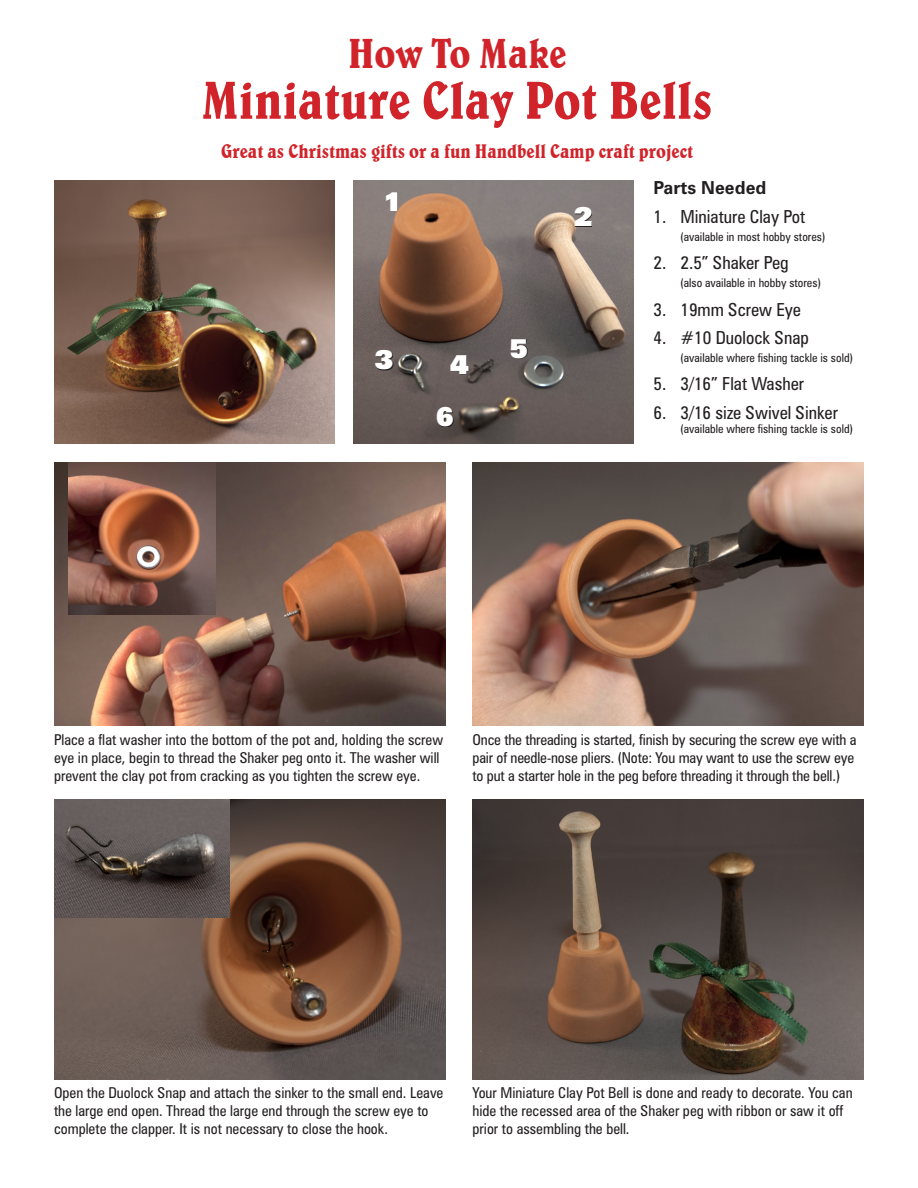
<style>
.page{position:relative;width:918px;height:1188px;background:#fff}
.page>*{position:absolute;margin:0;border:0;box-sizing:border-box;transform-origin:0 0}
.t1{font:condensed 54.3px "Belwe BT";color:#d1232a}
.t2{font:condensed 42.3px "Belwe BT";color:#d1232a}
.t3{font:900 27px "Zurich BT";color:#fff}
.t4{font:condensed 19.8px "Belwe BT";color:#d1232a}
.t5{font:condensed 18px "Zurich BT";color:#231f20}
.t6{font:700 18px "Zurich BT";color:#231f20}
.t7{font:condensed 15px/18px "Zurich BT";color:#231f20}
.t8{font:condensed 12px "Zurich BT";color:#231f20}
</style>
<div class="page">
<img style="left:54px;top:462px;width:392px;height:263px">
<img style="left:54px;top:180px;width:280px;height:263px">
<img style="left:354px;top:180px;width:280px;height:263px">
<img style="left:472px;top:462px;width:392px;height:263px">
<img style="left:472px;top:800px;width:392px;height:280px">
<img style="left:68px;top:462px;width:148px;height:153px">
<img style="left:54px;top:800px;width:392px;height:280px">
<img style="left:54px;top:800px;width:175px;height:118px">
<svg style="left:387px;top:192px;width:11px;height:19px"></svg>
<svg style="left:576px;top:208px;width:16px;height:19px"></svg>
<svg style="left:376px;top:351px;width:17px;height:20px"></svg>
<svg style="left:451px;top:356px;width:18px;height:18px"></svg>
<svg style="left:512px;top:340px;width:16px;height:19px"></svg>
<svg style="left:438px;top:407px;width:16px;height:20px"></svg>
<p class="t2" style="left:348px;top:28px;width:221px">How To Make</p>
<p class="t1" style="left:202px;top:67px;width:512px">Miniature Clay Pot Bells</p>
<p class="t4" style="left:221px;top:139px;width:474px">Great as Christmas gifts or a fun Handbell Camp craft project</p>
<p class="t3" style="left:383px;top:185px;width:21px">1</p>
<p class="t3" style="left:574px;top:200px;width:21px">2</p>
<p class="t6" style="left:653px;top:177px;width:115px">Parts Needed</p>
<p class="t5" style="left:653px;top:206px;width:153px">1. Miniature Clay Pot</p>
<p class="t8" style="left:680px;top:229px;width:147px">(available in most hobby stores)</p>
<p class="t5" style="left:653px;top:252px;width:137px">2. 2.5” Shaker Peg</p>
<p class="t8" style="left:680px;top:276px;width:142px">(also available in hobby stores)</p>
<p class="t5" style="left:653px;top:298px;width:149px">3. 19mm Screw Eye</p>
<p class="t5" style="left:653px;top:327px;width:157px">4. #10 Duolock Snap</p>
<p class="t8" style="left:680px;top:350px;width:174px">(available where fishing tackle is sold)</p>
<p class="t5" style="left:653px;top:373px;width:152px">5. 3/16” Flat Washer</p>
<p class="t5" style="left:653px;top:401px;width:186px">6. 3/16 size Swivel Sinker</p>
<p class="t8" style="left:680px;top:421px;width:174px">(available where fishing tackle is sold)</p>
<p class="t3" style="left:510px;top:332px;width:21px">5</p>
<p class="t3" style="left:375px;top:343px;width:21px">3</p>
<p class="t3" style="left:450px;top:348px;width:21px">4</p>
<p class="t3" style="left:435px;top:400px;width:21px">6</p>
<p class="t7" style="left:54px;top:731px;width:391px">Place a flat washer into the bottom of the pot and, holding the screw eye in place, begin to thread the Shaker peg onto it. The washer will prevent the clay pot from cracking as you tighten the screw eye.</p>
<p class="t7" style="left:472px;top:731px;width:385px">Once the threading is started, finish by securing the screw eye with a pair of needle-nose pliers. (Note: You may want to use the screw eye to put a starter hole in the peg before threading it through the bell.)</p>
<p class="t7" style="left:54px;top:1084px;width:391px">Open the Duolock Snap and attach the sinker to the small end. Leave the large end open. Thread the large end through the screw eye to complete the clapper. It is not necessary to close the hook.</p>
<p class="t7" style="left:472px;top:1084px;width:382px">Your Miniature Clay Pot Bell is done and ready to decorate. You can hide the recessed area of the Shaker peg with ribbon or saw it off prior to assembling the bell.</p>
</div>
